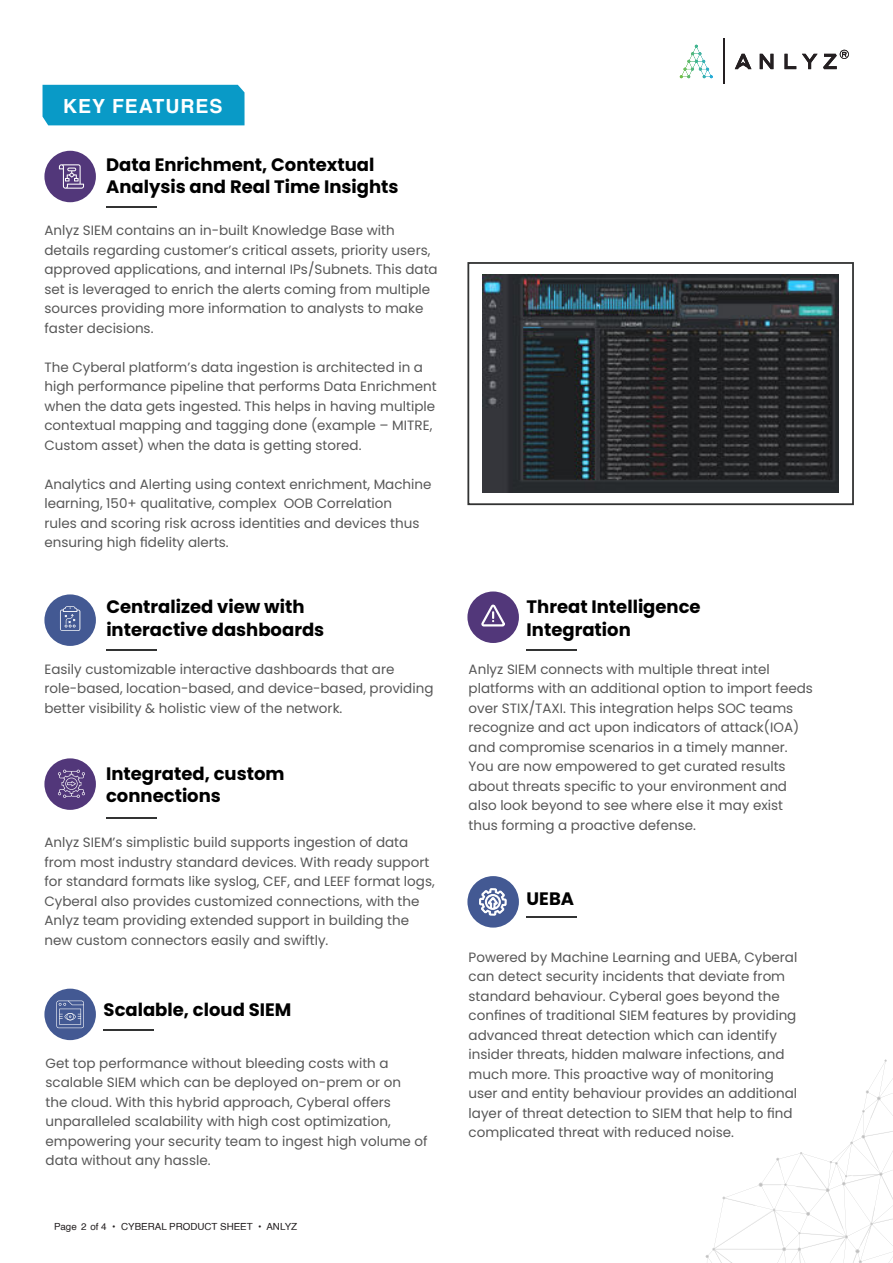
<style>
.page{position:relative;width:893px;height:1263px;background:#fff}
.page>*{position:absolute;margin:0;border:0;box-sizing:border-box;transform-origin:0 0}
.t1{font:700 19.5px "Helvetica";letter-spacing:.05em;color:#fff}
.t2{font:700 18px/22.5px "Poppins";color:#000}
.t3{font:13.5px/19.5px "Poppins";color:#575757}
.t4{font:9.75px "Helvetica";color:#231f20}
</style>
<div class="page">
<svg style="left:735px;top:54px;width:16px;height:15px"></svg>
<svg style="left:760px;top:54px;width:13px;height:15px"></svg>
<svg style="left:784px;top:54px;width:12px;height:15px"></svg>
<hr style="left:723px;top:39px;width:1px;height:45px;background:#241f21">
<svg style="left:680px;top:44px;width:33px;height:34px"></svg>
<svg style="left:802px;top:50px;width:47px;height:19px"></svg>
<hr style="left:526px;top:916px;width:51px;height:2px;background:#323333">
<div style="left:467px;top:876px;width:52px;height:51px;background:#435993;border-radius:50%"></div>
<div style="left:43px;top:85px;width:202px;height:40px;background:#099ac7"></div>
<hr style="left:106px;top:206px;width:50px;height:2px;background:#323333">
<div style="left:44px;top:151px;width:52px;height:51px;background:#52377a;border-radius:50%"></div>
<hr style="left:106px;top:649px;width:50px;height:2px;background:#323333">
<hr style="left:103px;top:1029px;width:51px;height:2px;background:#323333">
<hr style="left:106px;top:817px;width:50px;height:2px;background:#323333">
<hr style="left:526px;top:649px;width:51px;height:2px;background:#323333">
<div style="left:44px;top:594px;width:52px;height:52px;background:#435993;border-radius:50%"></div>
<div style="left:44px;top:989px;width:52px;height:51px;background:#435993;border-radius:50%"></div>
<svg style="left:56px;top:1000px;width:28px;height:28px"></svg>
<div style="left:44px;top:758px;width:52px;height:52px;background:#52377a;border-radius:50%"></div>
<div style="left:467px;top:591px;width:52px;height:52px;background:#52377a;border-radius:50%"></div>
<div style="left:467px;top:262px;width:387px;height:243px;border:2px solid #323333"></div>
<img style="left:483px;top:275px;width:355px;height:217px">
<svg style="left:706px;top:1059px;width:187px;height:204px"></svg>
<svg style="left:58px;top:770px;width:27px;height:28px"></svg>
<svg style="left:60px;top:606px;width:21px;height:25px"></svg>
<svg style="left:59px;top:164px;width:25px;height:25px"></svg>
<svg style="left:481px;top:604px;width:24px;height:22px"></svg>
<svg style="left:479px;top:876px;width:27px;height:52px"></svg>
<h1 class="t1" style="left:63px;top:95px;width:161px">KEY FEATURES</h1>
<h2 class="t2" style="left:106px;top:155px;width:294px">Data Enrichment, Contextual<br>Analysis and Real Time Insights</h2>
<p class="t3" style="left:44px;top:221px;width:395px">Anlyz SIEM contains an in-built Knowledge Base with details regarding customer’s critical assets, priority users, approved applications, and internal IPs/Subnets. This data set is leveraged to enrich the alerts coming from multiple sources providing more information to analysts to make faster decisions.</p>
<p class="t3" style="left:44px;top:357px;width:394px">The Cyberal platform’s data ingestion is architected in a high performance pipeline that performs Data Enrichment when the data gets ingested. This helps in having multiple contextual mapping and tagging done (example – MITRE, Custom asset) when the data is getting stored.</p>
<p class="t3" style="left:44px;top:474px;width:389px">Analytics and Alerting using context enrichment, Machine learning, 150+ qualitative, complex OOB Correlation<br>rules and scoring risk across identities and devices thus ensuring high fidelity alerts.</p>
<h2 class="t2" style="left:106px;top:597px;width:219px">Centralized view with interactive dashboards</h2>
<p class="t3" style="left:44px;top:659px;width:391px">Easily customizable interactive dashboards that are role-based, location-based, and device-based, providing better visibility &amp; holistic view of the network.</p>
<h2 class="t2" style="left:106px;top:764px;width:180px">Integrated, custom connections</h2>
<p class="t3" style="left:44px;top:833px;width:392px">Anlyz SIEM’s simplistic build supports ingestion of data from most industry standard devices. With ready support for standard formats like syslog, CEF, and LEEF format logs, Cyberal also provides customized connections, with the Anlyz team providing extended support in building the new custom connectors easily and swiftly.</p>
<h2 class="t2" style="left:104px;top:1000px;width:189px">Scalable, cloud SIEM</h2>
<p class="t3" style="left:46px;top:1054px;width:384px">Get top performance without bleeding costs with a scalable SIEM which can be deployed on-prem or on<br>the cloud. With this hybrid approach, Cyberal offers unparalleled scalability with high cost optimization, empowering your security team to ingest high volume of data without any hassle.</p>
<p class="t4" style="left:54px;top:1223px;width:245px">Page 2 of 4 • CYBERAL PRODUCT SHEET • ANLYZ</p>
<p class="t4" style="left:121px;top:1223px;width:130px">PRODUCT SHEET • ANLYZ</p>
<h2 class="t2" style="left:527px;top:597px;width:176px">Threat Intelligence<br>Integration</h2>
<p class="t3" style="left:469px;top:659px;width:346px">Anlyz SIEM connects with multiple threat intel platforms with an additional option to import feeds over STIX/TAXI. This integration helps SOC teams recognize and act upon indicators of attack(IOA) and compromise scenarios in a timely manner.<br>You are now empowered to get curated results about threats specific to your environment and also look beyond to see where else it may exist thus forming a proactive defense.</p>
<h2 class="t2" style="left:527px;top:889px;width:49px">UEBA</h2>
<p class="t3" style="left:469px;top:947px;width:330px">Powered by Machine Learning and UEBA, Cyberal can detect security incidents that deviate from standard behaviour. Cyberal goes beyond the confines of traditional SIEM features by providing advanced threat detection which can identify insider threats, hidden malware infections, and much more. This proactive way of monitoring user and entity behaviour provides an additional layer of threat detection to SIEM that help to find complicated threat with reduced noise.</p>
</div>
